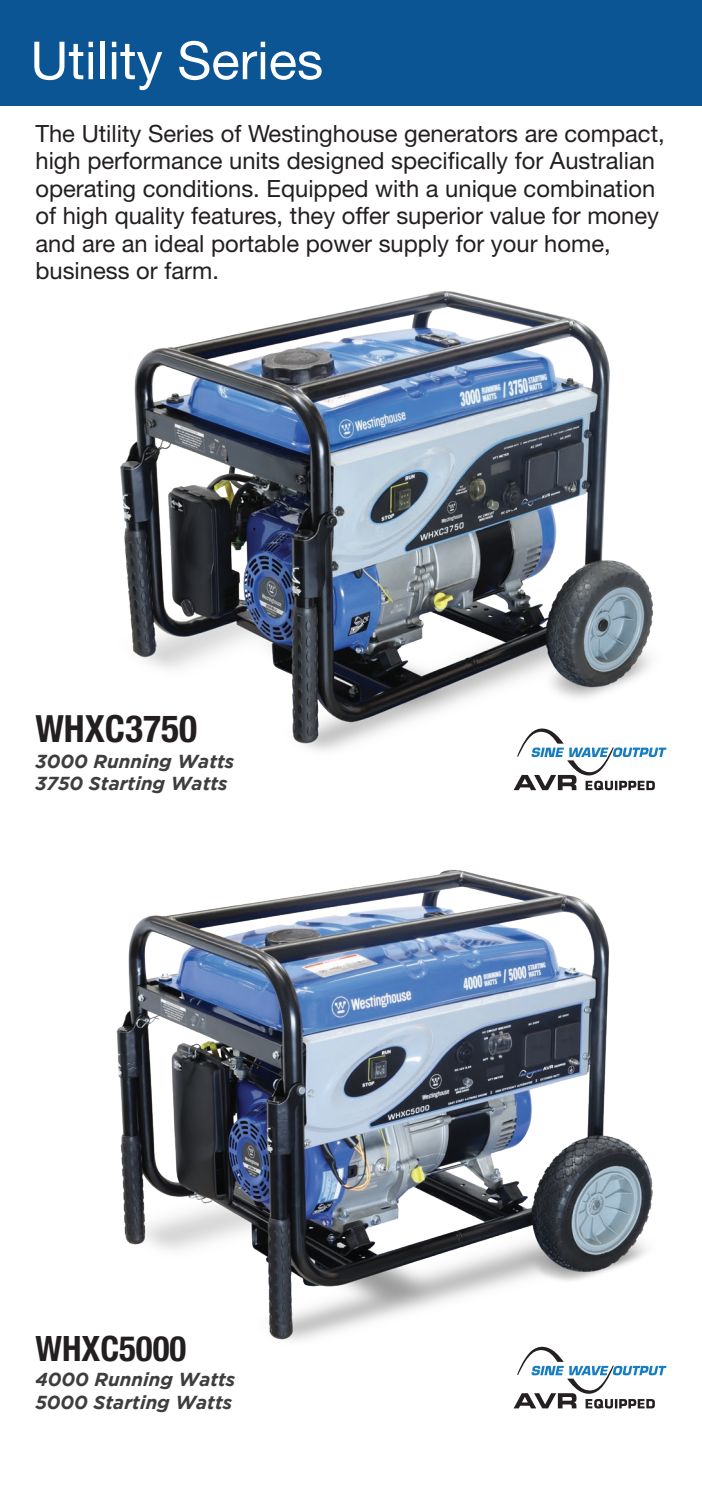
<style>
.page{position:relative;width:702px;height:1489px;background:#fff}
.page>*{position:absolute;margin:0;border:0;box-sizing:border-box;transform-origin:0 0}
.t1{font:52.5px "Helvetica Neue LT Std";color:#fff}
.t2{font:700 condensed 37.5px "Helvetica Neue LT Std";color:#231f20}
.t3{font:700 condensed 35px "Helvetica Neue LT Std";color:#231f20}
.t4{font:23.75px/27.5px "Helvetica Neue LT Std";color:#231f20}
.t5{font:italic 700 18.75px "Gotham";color:#3e3e3f}
</style>
<div class="page">
<img style="left:120px;top:291px;width:547px;height:460px">
<img style="left:116px;top:869px;width:537px;height:472px">
<div style="left:0;top:0;width:702px;height:105px;background:#0b5595"></div>
<svg style="left:513px;top:728px;width:153px;height:62px"></svg>
<svg style="left:514px;top:1346px;width:152px;height:62px"></svg>
<p class="t1" style="left:30px;top:29px;width:294px">Utility Series</p>
<p class="t4" style="left:35px;top:119px;width:630px">The Utility Series of Westinghouse generators are compact, high performance units designed specifically for Australian operating conditions. Equipped with a unique combination of high quality features, they offer superior value for money and are an ideal portable power supply for your home, business or farm.</p>
<p class="t2" style="left:35px;top:706px;width:163px">WHXC3750</p>
<p class="t5" style="left:35px;top:750px;width:200px">3000 Running Watts</p>
<p class="t5" style="left:35px;top:772px;width:194px">3750 Starting Watts</p>
<p class="t3" style="left:35px;top:1327px;width:152px">WHXC5000</p>
<p class="t5" style="left:35px;top:1368px;width:201px">4000 Running Watts</p>
<p class="t5" style="left:35px;top:1390px;width:198px">5000 Starting Watts</p>
</div>
